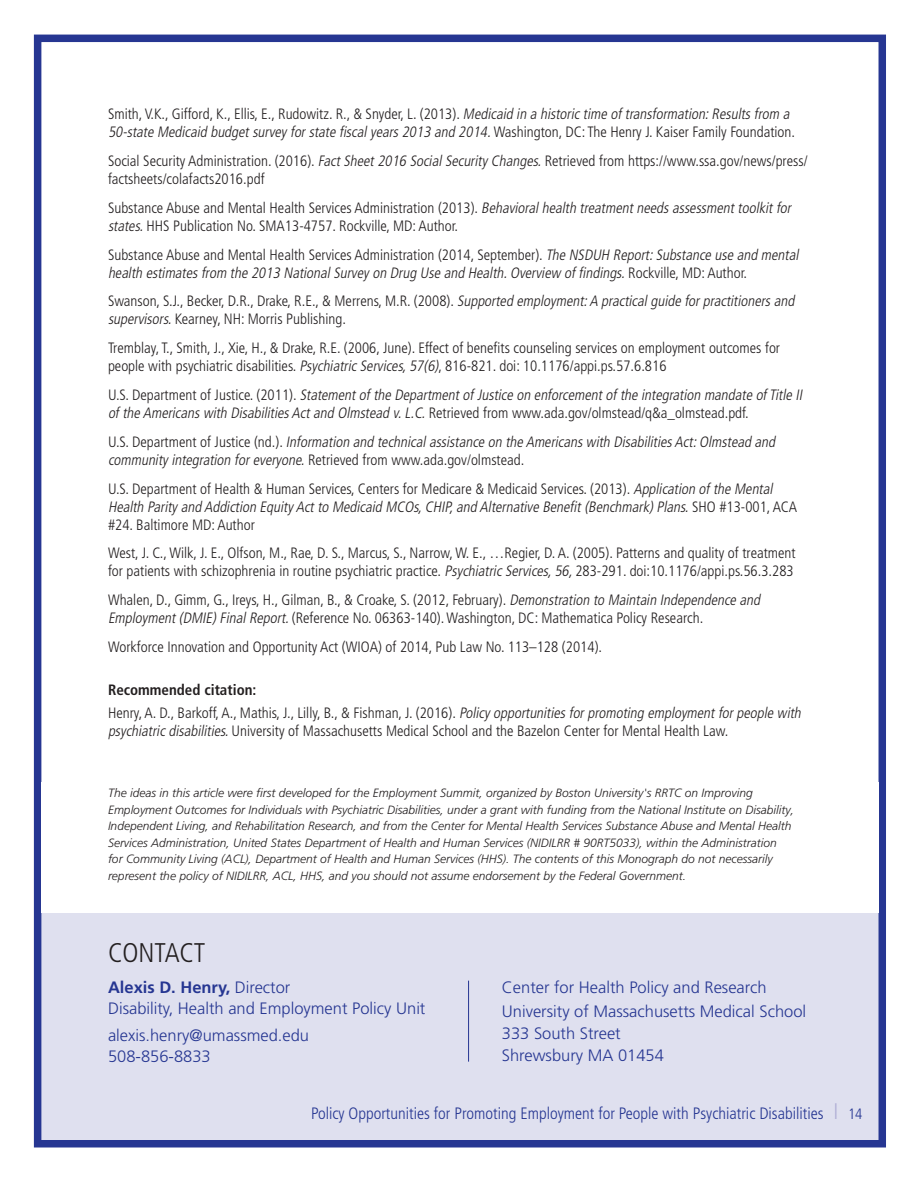
<style>
.page{position:relative;width:918px;height:1188px;background:#fff}
.page>*{position:absolute;margin:0;border:0;box-sizing:border-box;transform-origin:0 0}
.contact_Hdr{font:300 condensed 27px "Frutiger LT Std";color:#231f20}
.ContactInfo{font:300 16.5px/21px "Frutiger LT Std";color:#263692}
.t1{font:300 condensed 16.5px "Frutiger LT Std";color:#263692}
.ContactInfo-2{font:700 16.5px "Frutiger LT Std";color:#263692}
.References{font:300 condensed 15px/18px "Frutiger LT Std";color:#231f20}
.References-2{font:italic 300 condensed 15px/18px "Frutiger LT Std";color:#231f20}
.References-3{font:700 condensed 15px "Frutiger LT Std";color:#231f20}
.ContactInfo-3{font:italic 300 12px/16.5px "Frutiger LT Std";color:#231f20}
.s1{font-style:normal}
.s2{font-style:italic}
.s3{font-weight:300}
.s4{font-size:21px;color:#adacd4}
.s5{font-size:15px}
</style>
<div class="page">
<div style="left:39px;top:786px;width:843px;height:357px;background:#dfe0ef"></div>
<div style="left:34px;top:35px;width:852px;height:1113px;border:8px solid #263692"></div>
<div style="left:41px;top:782px;width:837px;height:131px;background:#fff"></div>
<hr style="left:468px;top:981px;width:1px;height:81px;background:#263692">
<p class="References-2" style="left:108px;top:105px;width:689px"><span class="s1">Smith, V.K., Gifford, K., Ellis, E., Rudowitz. R., &amp; Snyder, L. (2013).</span> Medicaid in a historictime oftransformation:Resultsfrom a<br>50-state Medicaid budgetsurveyforstate fiscalyears2013 and 2014.<span class="s1">Wa s h i n g to n , D C : Th e H e n ry J . Ka i s e r Fa m i l y Fo u n d a t i o n .</span></p>
<p class="References" style="left:108px;top:152px;width:701px">Social Security Administration. (2016). <span class="s2">FactSheet2016 SocialSecurityChanges.</span>Retrieved from https://www.ssa.gov/news/press/ factsheets/colafacts2016.pdf</p>
<p class="References" style="left:108px;top:199px;width:688px">Substance Abuse and Mental Health Services Administration (2013). <span class="s2">Behavioralhealth treatmentneedsassessmenttoolkitfor states.</span>HHS Publication No. SMA13-4757. Rockville, MD: Author.</p>
<p class="References-2" style="left:108px;top:246px;width:695px"><span class="s1">Substance Abuse and Mental Health Services Administration (2014, September).</span> The NSDUH Report:Substance use and mental health estimatesfrom the 2013 NationalSurveyon Drug Use and Health.Overview offindings.<span class="s1">R o c kv i l l e , M D : A u t h o r.</span></p>
<p class="References" style="left:108px;top:292px;width:691px">Swanson, S.J., Becker, D.R., Drake, R.E., &amp; Merrens, M.R. (2008). <span class="s2">Supported employment:A practicalguide forpractitionersand supervisors.</span>Kearney, NH: Morris Publishing.</p>
<p class="References" style="left:108px;top:339px;width:674px">Tremblay, T., Smith, J., Xie, H., &amp; Drake, R.E. (2006, June). Effect of benefits counseling services on employment outcomes for people with psychiatric disabilities. <span class="s2">PsychiatricServices,57(6)</span>, 816-821. doi: 10.1176/appi.ps.57.6.816</p>
<p class="References-2" style="left:108px;top:386px;width:699px"><span class="s1">U . S . D e p a rt m e n t o f J u s t i c e . ( 2 0 1 1 ) .</span> Statementofthe DepartmentofJustice on enforcementofthe integration mandate ofTitle II ofthe Americanswith DisabilitiesActand Olmstead v.L.C.<span class="s1">Retrieved from www.ada.gov/olmstead/q&amp;a_olmstead.pdf.</span></p>
<p class="References-2" style="left:108px;top:433px;width:672px"><span class="s1">U . S . D e p a rt m e n t o f J u s t i c e ( n d . ) .</span> Information and technicalassistance on the Americanswith DisabilitiesAct:Olmstead and communityintegration foreveryone.<span class="s1">Retrieved from www.ada.gov/olmstead.</span></p>
<p class="References" style="left:108px;top:480px;width:691px">U.S. Department of Health &amp; Human Services, Centers for Medicare &amp; Medicaid Services. (2013). <span class="s2">Application ofthe Mental<br>Health Parityand Addiction EquityActto Medicaid MCOs,CHIP,and Alternative Benefit(Benchmark)Plans.</span>S H O # 1 3 - 0 0 1 , A C A #24. Baltimore MD: Author</p>
<p class="References" style="left:108px;top:544px;width:689px">West, J. C., Wilk, J. E., Olfson, M., Rae, D. S., Marcus, S., Narrow, W. E., …Regier, D. A. (2005). Patterns and quality of treatment for patients with schizophrenia in routine psychiatric practice. <span class="s2">PsychiatricServices,56,</span>283-291. doi:10.1176/appi.ps.56.3.283</p>
<p class="References" style="left:108px;top:591px;width:657px">Whalen, D., Gimm, G., Ireys, H., Gilman, B., &amp; Croake, S. (2012, February). <span class="s2">Demonstration to Maintain Independence and<br>Employment(DMIE)FinalReport.</span>(Reference No. 06363-140). Washington, DC: Mathematica Policy Research.</p>
<p class="References" style="left:108px;top:638px;width:496px">Workforce Innovation and Opportunity Act (WIOA) of 2014, Pub Law No. 113–128 (2014).</p>
<p class="References-3" style="left:108px;top:681px;width:150px">Recommended citation:</p>
<p class="References" style="left:108px;top:704px;width:697px">Henry, A. D., Barkoff, A., Mathis, J., Lilly, B., &amp; Fishman, J. (2016). <span class="s2">Policyopportunitiesforpromoting employmentforpeople with psychiatricdisabilities.</span>University of Massachusetts Medical School and the Bazelon Center for Mental Health Law.</p>
<p class="ContactInfo-3" style="left:108px;top:785px;width:688px">The ideas in this article were first developed for the Employment Summit, organized by Boston University's RRTC on Improving Employment Outcomes for Individuals with Psychiatric Disabilities, under a grant with funding from the National Institute on Disability, Independent Living, and Rehabilitation Research, and from the Center for Mental Health Services Substance Abuse and Mental Health Services Administration, United States Department of Health and Human Services (NIDILRR # 90RT5033), within the Administration for Community Living (ACL), Department of Health and Human Services (HHS). The contents of this Monograph do not necessarily represent the policy of NIDILRR, ACL, HHS, and you should not assume endorsement by the Federal Government.</p>
<p class="contact_Hdr" style="left:108px;top:937px;width:99px">CONTACT</p>
<p class="ContactInfo-2" style="left:108px;top:978px;width:184px">Alexis D. Henry, <span class="s3">Director</span></p>
<p class="ContactInfo" style="left:108px;top:998px;width:319px">Disability, Health and Employment Policy Unit</p>
<p class="ContactInfo" style="left:108px;top:1025px;width:203px">alexis.henry@umassmed.edu<br>508-856-8833</p>
<p class="ContactInfo" style="left:502px;top:977px;width:266px">Center for Health Policy and Research</p>
<p class="ContactInfo" style="left:502px;top:1002px;width:306px">University of Massachusetts Medical School</p>
<p class="ContactInfo" style="left:502px;top:1023px;width:164px;line-height:21.8px">333 South Street<br>Shrewsbury MA 01454</p>
<p class="t1" style="left:311px;top:1104px;width:553px">Policy Opportunities for Promoting Employment for People with Psychiatric Disabilities <span class="s4">l</span> <span class="s5">14</span></p>
</div>
